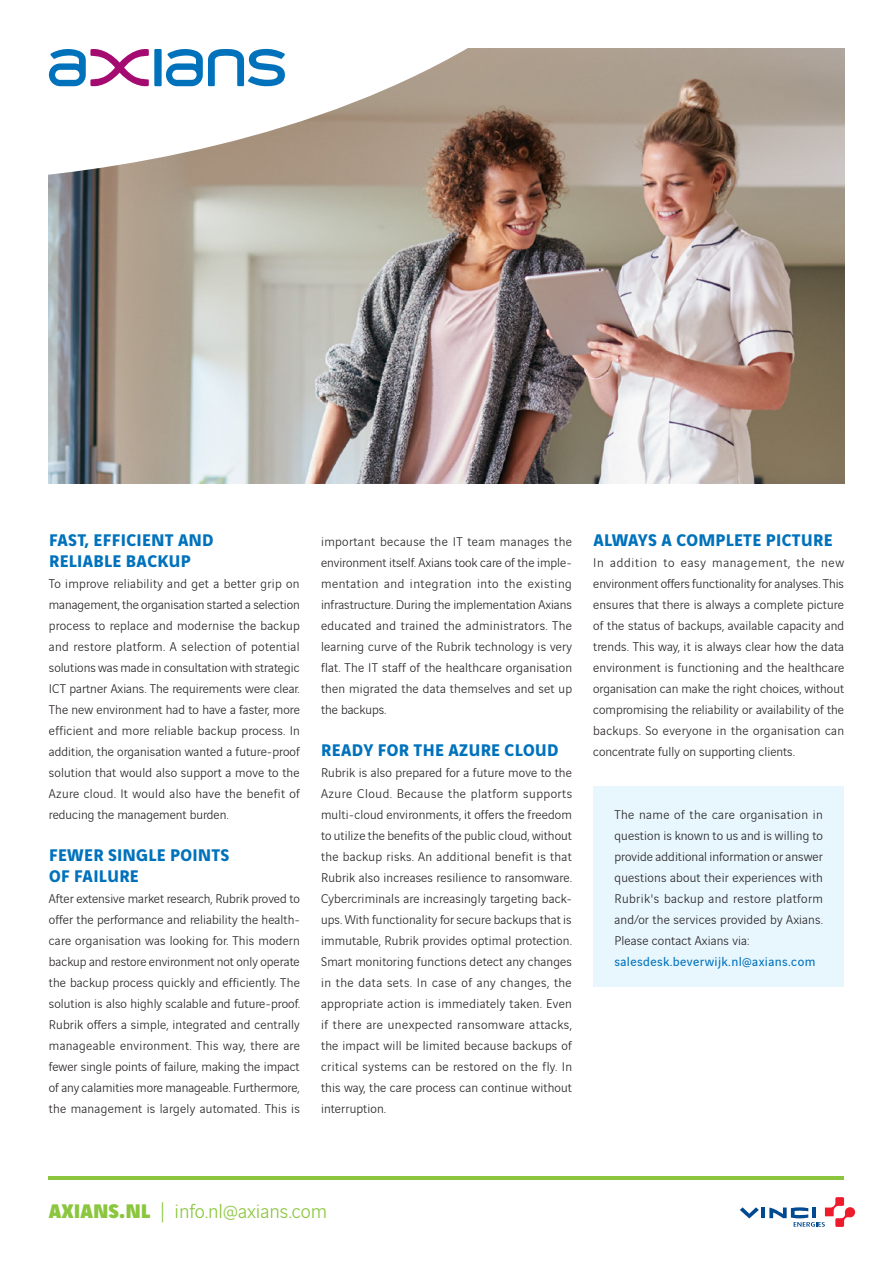
<style>
.page{position:relative;width:893px;height:1263px;background:#fff}
.page>*{position:absolute;margin:0;border:0;box-sizing:border-box;transform-origin:0 0}
.Inhoud_cijfer{font:300 21px "Vinci Sans";color:#8bc63e}
.Inleiding_klein{font:700 18px "Vinci Sans";letter-spacing:.02em;color:#0072bc}
.Body_tekst{font:700 18px "Vinci Sans";letter-spacing:.02em;color:#0072bc}
.Body_tekst-2{font:300 13.5px/21px "Vinci Sans";letter-spacing:.01em;color:#231f20;text-align:justify}
.Body_tekst-3{font:13.5px "Vinci Sans";letter-spacing:.03em;color:#0072bc}
.s1{font-weight:900}
</style>
<div class="page">
<hr style="left:761px;top:1207px;width:4px;height:11px;background:#014990">
<svg style="left:740px;top:1207px;width:19px;height:11px"></svg>
<svg style="left:769px;top:1197px;width:86px;height:30px"></svg>
<hr style="left:49px;top:1176px;width:795px;height:3px;background:#8bc63e">
<img style="left:49px;top:181px;width:795px;height:302px">
<svg style="left:48px;top:48px;width:797px;height:133px"></svg>
<div style="left:154px;top:49px;width:8px;height:37px;background:#0072bc"></div>
<svg style="left:49px;top:49px;width:100px;height:37px"></svg>
<svg style="left:166px;top:49px;width:119px;height:37px"></svg>
<div style="left:593px;top:786px;width:251px;height:201px;background:#e8f6fd"></div>
<p class="Inleiding_klein" style="left:49px;top:526px;width:166px">FAST, EFFICIENT AND</p>
<p class="Inleiding_klein" style="left:49px;top:547px;width:143px">RELIABLE BACKUP</p>
<p class="Body_tekst-2" style="left:49px;top:572px;width:253px">To improve reliability and get a better grip on management, the organisation started a selection process to replace and modernise the backup and restore platform. A selection of potential solutions was made in consultation with strategic ICT partner Axians. The requirements were clear.<br>The new environment had to have a faster, more efficient and more reliable backup process. In addition, the organisation wanted a future-proof solution that would also support a move to the Azure cloud. It would also have the benefit of reducing the management burden.</p>
<p class="Inleiding_klein" style="left:49px;top:841px;width:182px">FEWER SINGLE POINTS</p>
<p class="Inleiding_klein" style="left:49px;top:862px;width:91px">OF FAILURE</p>
<p class="Body_tekst-2" style="left:49px;top:887px;width:253px">After extensive market research, Rubrik proved to offer the performance and reliability the health&shy;care organisation was looking for. This modern backup and restore environment not only operate the backup process quickly and efficiently. The solution is also highly scalable and future-proof.<br>Rubrik offers a simple, integrated and centrally manageable environment. This way, there are fewer single points of failure, making the impact of any calamities more manageable. Furthermore, the management is largely automated. This is</p>
<p class="Body_tekst-2" style="left:321px;top:530px;width:253px">important because the IT team manages the environment itself. Axians took care of the imple&shy;mentation and integration into the existing infrastructure. During the implementation Axians educated and trained the administrators. The learning curve of the Rubrik technology is very flat. The IT staff of the healthcare organisation then migrated the data themselves and set up the backups.</p>
<p class="Inleiding_klein" style="left:321px;top:736px;width:239px">READY FOR THE AZURE CLOUD</p>
<p class="Body_tekst-2" style="left:321px;top:761px;width:253px">Rubrik is also prepared for a future move to the Azure Cloud. Because the platform supports multi-cloud environments, it offers the freedom to utilize the benefits of the public cloud, without the backup risks. An additional benefit is that Rubrik also increases resilience to ransomware.<br>Cybercriminals are increasingly targeting back&shy;ups. With functionality for secure backups that is immutable, Rubrik provides optimal protection.<br>Smart monitoring functions detect any changes in the data sets. In case of any changes, the appropriate action is immediately taken. Even if there are unexpected ransomware attacks, the impact will be limited because backups of critical systems can be restored on the fly. In this way, the care process can continue without interruption.</p>
<p class="Body_tekst" style="left:593px;top:526px;width:241px">ALWAYS A COMPLETE PICTURE</p>
<p class="Body_tekst-2" style="left:593px;top:551px;width:253px">In addition to easy management, the new environment offers functionality for analyses. This ensures that there is always a complete picture of the status of backups, available capacity and trends. This way, it is always clear how the data environment is functioning and the healthcare organisation can make the right choices, without compromising the reliability or availability of the backups. So everyone in the organisation can concentrate fully on supporting clients.</p>
<p class="Body_tekst-2" style="left:614px;top:803px;width:210px">The name of the care organisation in question is known to us and is willing to provide additional information or answer questions about their experiences with Rubrik's backup and restore platform and/or the services provided by Axians.<br>Please contact Axians via:</p>
<p class="Body_tekst-3" style="left:614px;top:952px;width:202px">salesdesk.beverwijk.nl@axians.com</p>
<p class="Inhoud_cijfer" style="left:49px;top:1196px;width:280px"><span class="s1">AXIANS.NL</span> | info.nl@axians.com</p>
</div>
